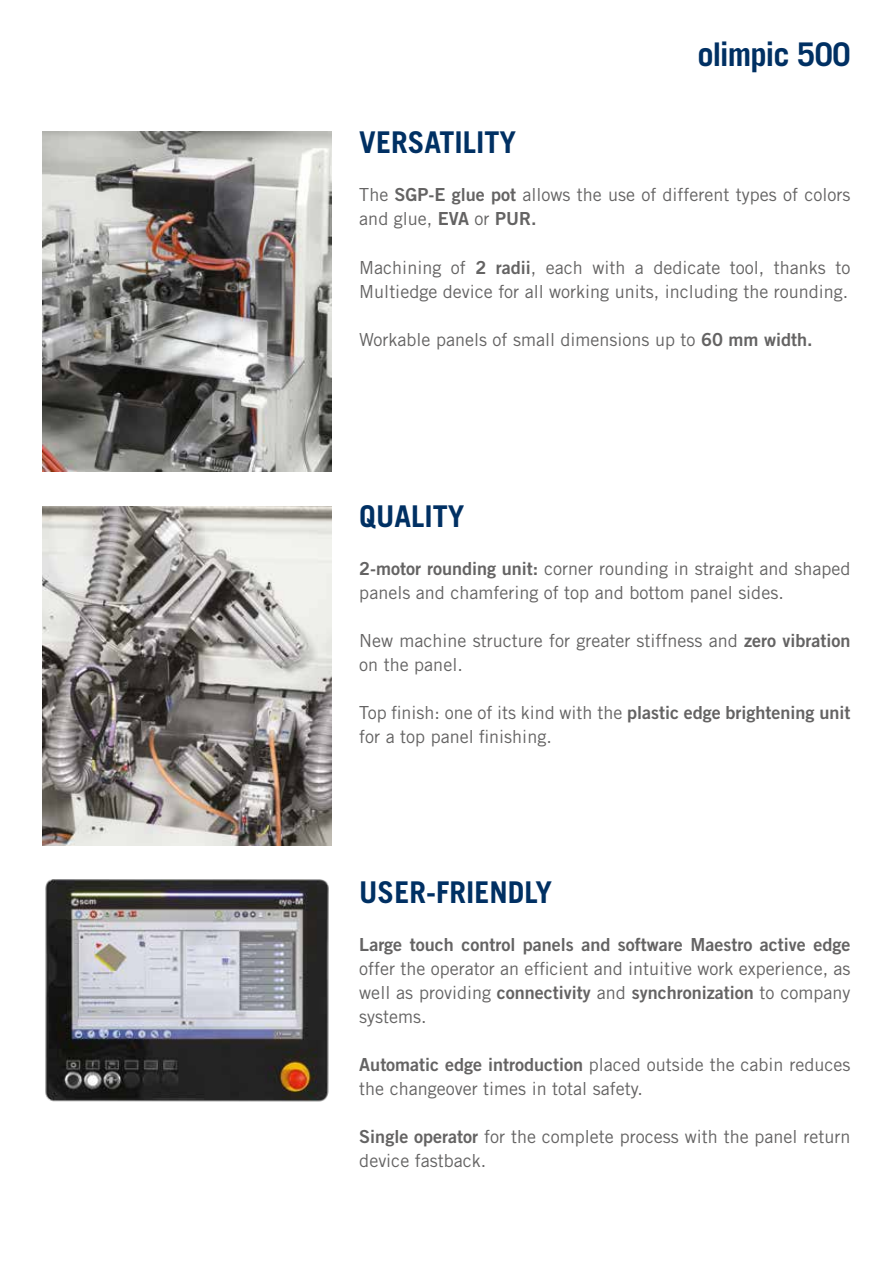
<style>
.page{position:relative;width:893px;height:1263px;background:#fff}
.page>*{position:absolute;margin:0;border:0;box-sizing:border-box;transform-origin:0 0}
.t1{font:700 32.55px "Trade Gothic LT Std";letter-spacing:-.035em;color:#003063}
.t2{font:700 30px "Trade Gothic LT Std";color:#003063}
.t3{font:18px/24px "Trade Gothic LT Std";color:#646363}
.t4{font:18px "Trade Gothic LT Std Bd 2";color:#646363}
.s1{font-family:"Trade Gothic LT Std Bd 2"}
</style>
<div class="page">
<img style="left:43px;top:132px;width:288px;height:339px">
<img style="left:43px;top:506px;width:288px;height:340px">
<img style="left:45px;top:879px;width:284px;height:223px">
<h1 class="t1" style="left:697px;top:34px;width:155px">olimpic 500</h1>
<h2 class="t2" style="left:359px;top:124px;width:158px">VERSATILITY</h2>
<p class="t3" style="left:359px;top:183px;width:493px">The <span class="s1">SGP-E glue pot</span> allows the use of different types of colors and glue, <span class="s1">EVA</span> or <span class="s1">PUR.</span></p>
<p class="t3" style="left:359px;top:255px;width:493px">Machining of <span class="s1">2 radii</span>, each with a dedicate tool, thanks to<br>Multiedge device for all working units, including the rounding.</p>
<p class="t3" style="left:359px;top:327px;width:455px">Workable panels of small dimensions up to <span class="s1">60 mm width.</span></p>
<h2 class="t2" style="left:359px;top:498px;width:107px">QUALITY</h2>
<p class="t3" style="left:359px;top:556px;width:493px"><span class="s1">2-motor rounding unit:</span> corner rounding in straight and shaped panels and chamfering of top and bottom panel sides.</p>
<p class="t3" style="left:359px;top:628px;width:493px">New machine structure for greater stiffness and <span class="s1">zero vibration </span>on the panel.</p>
<p class="t3" style="left:359px;top:700px;width:493px">Top finish: one of its kind with the <span class="s1">plastic edge brightening unit </span>for a top panel finishing.</p>
<h2 class="t2" style="left:359px;top:874px;width:194px">USER-FRIENDLY</h2>
<p class="t4" style="left:359px;top:933px;width:493px">Large touch control panels and software Maestro active edge</p>
<p class="t3" style="left:359px;top:956px;width:493px;text-align:justify">offer the operator an efficient and intuitive work experience, as well as providing <span class="s1">connectivity</span> and <span class="s1">synchronization</span> to company systems.</p>
<p class="t3" style="left:359px;top:1052px;width:493px"><span class="s1">Automatic edge introduction</span> placed outside the cabin reduces the changeover times in total safety.</p>
<p class="t3" style="left:359px;top:1124px;width:493px"><span class="s1">Single operator</span> for the complete process with the panel return device fastback.</p>
</div>
